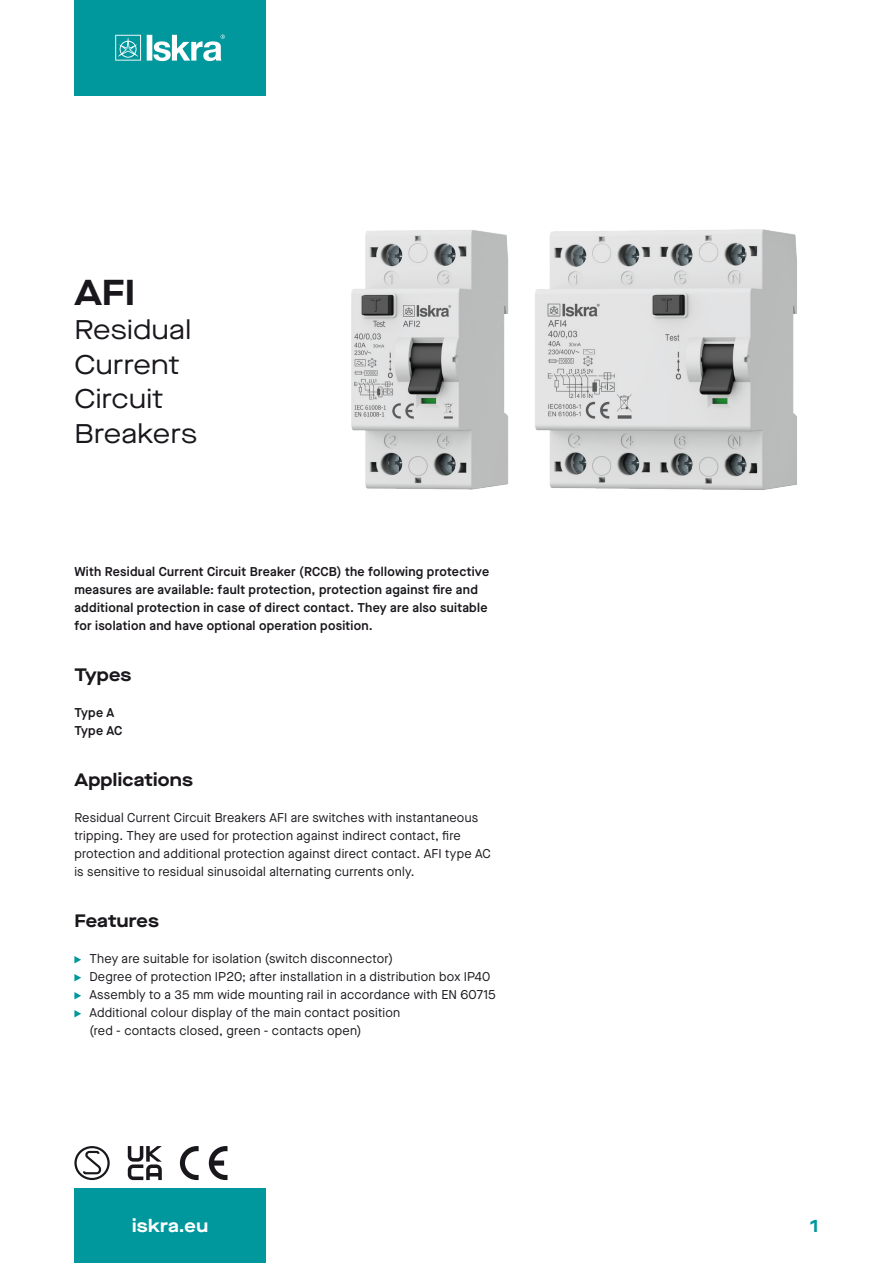
<style>
.page{position:relative;width:893px;height:1263px;background:#fff}
.page>*{position:absolute;margin:0;border:0;box-sizing:border-box;transform-origin:0 0}
.t1{font:700 expanded 36px "Maison Neue";color:#1a171c}
.t2{font:expanded 27px "Maison Neue";letter-spacing:.01em;color:#1a171c}
.t3{font:700 expanded 18px "Maison Neue";letter-spacing:.01em;color:#1a171c}
.t4{font:700 expanded 18px "Maison Neue";letter-spacing:.015em;color:#fff}
.t5{font:700 expanded 18px "Maison Neue";color:#00989d}
.t6{font:12.75px/18px "Maison Neue";letter-spacing:.015em;color:#1a171c}
.t7{font:600 12.75px/18px "Maison Neue";letter-spacing:.02em;color:#1a171c}
</style>
<div class="page">
<div style="left:74px;top:1188px;width:192px;height:75px;background:#00989d"></div>
<div style="left:74px;top:0;width:192px;height:96px;background:#00989d"></div>
<svg style="left:115px;top:35px;width:110px;height:26px"></svg>
<svg style="left:74px;top:956px;width:7px;height:7px"></svg>
<svg style="left:74px;top:974px;width:7px;height:7px"></svg>
<svg style="left:74px;top:992px;width:7px;height:7px"></svg>
<svg style="left:74px;top:1010px;width:7px;height:7px"></svg>
<img style="left:351px;top:230px;width:158px;height:260px">
<img style="left:535px;top:229px;width:262px;height:261px">
<svg style="left:128px;top:1146px;width:34px;height:34px"></svg>
<svg style="left:180px;top:1146px;width:19px;height:34px"></svg>
<svg style="left:209px;top:1146px;width:19px;height:34px"></svg>
<svg style="left:74px;top:1146px;width:36px;height:34px"></svg>
<p class="t1" style="left:74px;top:267px;width:62px">AFI</p>
<p class="t2" style="left:74px;top:312px;width:118px">Residual</p>
<p class="t2" style="left:74px;top:346px;width:107px">Current</p>
<p class="t2" style="left:74px;top:381px;width:91px">Circuit</p>
<p class="t2" style="left:74px;top:415px;width:124px">Breakers</p>
<p class="t7" style="left:74px;top:563px;width:416px">With Residual Current Circuit Breaker (RCCB) the following protective measures are available: fault protection, protection against fire and additional protection in case of direct contact. They are also suitable for isolation and have optional operation position.</p>
<p class="t3" style="left:74px;top:662px;width:59px">Types</p>
<p class="t7" style="left:74px;top:704px;width:41px">Type A</p>
<p class="t7" style="left:74px;top:722px;width:49px">Type AC</p>
<p class="t3" style="left:74px;top:767px;width:120px">Applications</p>
<p class="t6" style="left:74px;top:809px;width:418px">Residual Current Circuit Breakers AFI are switches with instantaneous tripping. They are used for protection against indirect contact, fire protection and additional protection against direct contact. AFI type AC is sensitive to residual sinusoidal alternating currents only.</p>
<p class="t3" style="left:74px;top:908px;width:86px">Features</p>
<p class="t6" style="left:89px;top:950px;width:305px">They are suitable for isolation (switch disconnector)</p>
<p class="t6" style="left:89px;top:968px;width:402px">Degree of protection IP20; after installation in a distribution box IP40</p>
<p class="t6" style="left:89px;top:986px;width:408px">Assembly to a 35 mm wide mounting rail in accordance with EN 60715</p>
<p class="t6" style="left:89px;top:1004px;width:312px">Additional colour display of the main contact position</p>
<p class="t6" style="left:89px;top:1022px;width:274px">(red - contacts closed, green - contacts open)</p>
<h3 class="t4" style="left:132px;top:1213px;width:78px">iskra.eu</h3>
<h3 class="t5" style="left:810px;top:1213px;width:10px">1</h3>
</div>
